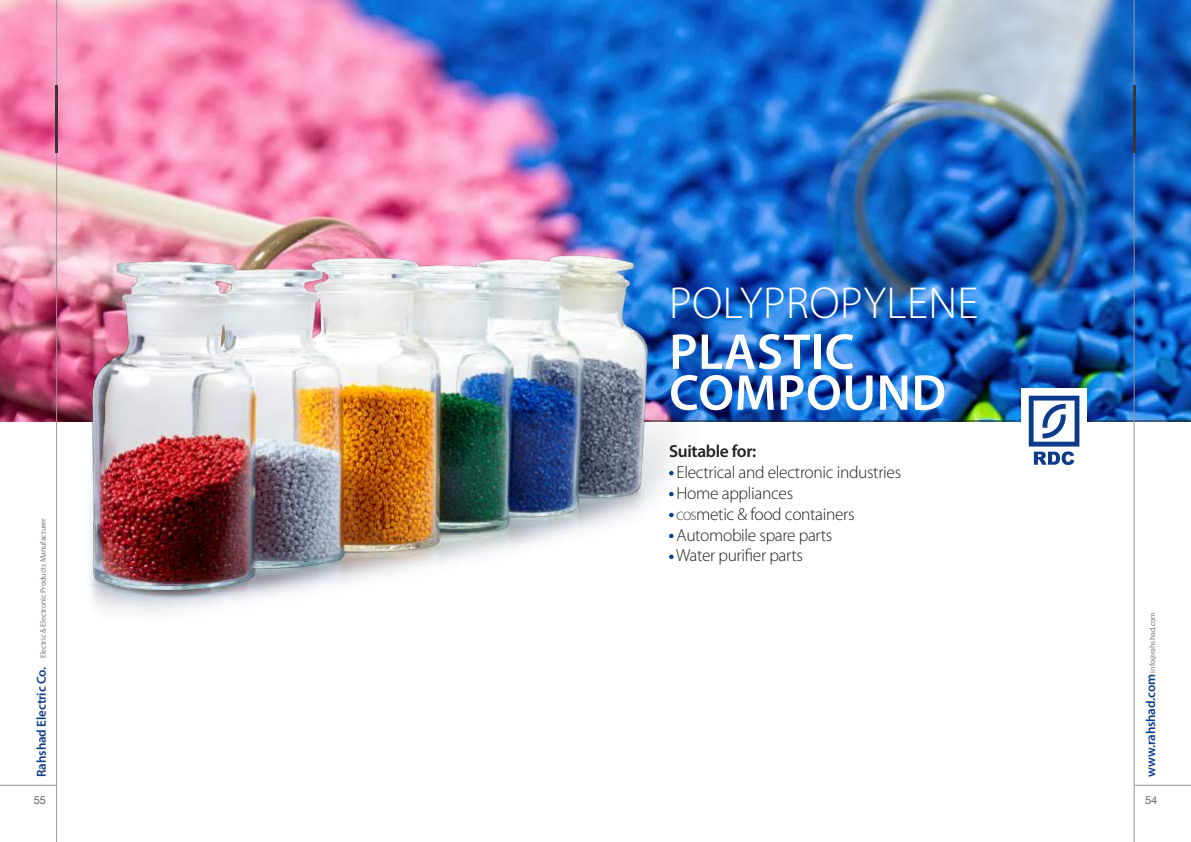
<style>
.page{position:relative;width:1191px;height:842px;background:#fff}
.page>*{position:absolute;margin:0;border:0;box-sizing:border-box;transform-origin:0 0}
.t1{font:600 50.8px/40.9px "Myriad Pro";letter-spacing:.01em;color:#fff}
.t2{font:300 45px "Myriad Pro";letter-spacing:.01em;color:#fff}
.t3{font:300 17.4px "Myriad Pro";letter-spacing:-.02em;color:#241f1f}
.t4{font:600 17.4px "Myriad Pro";letter-spacing:-.02em;color:#241f1f}
.t5{font:600 13px "Myriad Pro";letter-spacing:-.01em;color:#0c3b8a}
.t6{font:11px "Helvetica Neue";color:#656365}
.t7{font:8px "Myriad Pro";letter-spacing:-.01em;color:#7d7c7e}
.s1{color:#0c3b8a}
.s2{font-size:12.2px}
</style>
<div class="page">
<img style="left:0;top:0;width:1191px;height:421px">
<div style="left:1021px;top:389px;width:66px;height:65px;background:#fff"></div>
<hr style="left:542px;top:421px;width:474px;height:1px;background:#241f1f">
<hr style="left:1087px;top:421px;width:104px;height:1px;background:#241f1f">
<svg style="left:1028px;top:396px;width:51px;height:69px"></svg>
<img style="left:84px;top:210px;width:614px;height:404px">
<svg style="left:669px;top:471px;width:4px;height:4px"></svg>
<svg style="left:669px;top:492px;width:4px;height:4px"></svg>
<svg style="left:669px;top:513px;width:4px;height:4px"></svg>
<svg style="left:669px;top:534px;width:4px;height:4px"></svg>
<svg style="left:669px;top:555px;width:4px;height:4px"></svg>
<hr style="left:56px;top:0;width:1px;height:842px;background:#969698">
<hr style="left:1133px;top:0;width:1px;height:842px;background:#969698">
<hr style="left:0;top:785px;width:57px;height:1px;background:#969698">
<hr style="left:1134px;top:785px;width:57px;height:1px;background:#969698">
<hr style="left:55px;top:85px;width:3px;height:67px;background:#393535">
<hr style="left:1133px;top:85px;width:2px;height:67px;background:#393535">
<p class="t7" style="left:38px;top:658px;width:142px;rotate:-90deg">Electric &amp; Electronic Products Manufacturer</p>
<p class="t5" style="left:33px;top:777px;width:112px;rotate:-90deg">Rahshad Electric Co.</p>
<p class="t6" style="left:34px;top:793px;width:14px">55</p>
<h2 class="t2" style="left:669px;top:276px;width:311px">POLYPROPYLENE</h2>
<h1 class="t1" style="left:669px;top:330px;width:278px">PLASTIC<br>COMPOUND</h1>
<p class="t4" style="left:669px;top:440px;width:89px">Suitable for:</p>
<p class="t3" style="left:669px;top:461px;width:233px"><span class="s1">•</span> Electrical and electronic industries</p>
<p class="t3" style="left:669px;top:482px;width:125px"><span class="s1">•</span> Home appliances</p>
<p class="t3" style="left:669px;top:503px;width:187px"><span class="s1">•</span> <span class="s2">COS</span>metic &amp; food containers</p>
<p class="t3" style="left:669px;top:524px;width:165px"><span class="s1">•</span> Automobile spare parts</p>
<p class="t3" style="left:669px;top:545px;width:135px"><span class="s1">•</span> Water purifier parts</p>
<p class="t7" style="left:1147px;top:672px;width:62px;rotate:-90deg">info@rahshad.com</p>
<p class="t5" style="left:1142px;top:777px;width:104px;rotate:-90deg">www.rahshad.com</p>
<p class="t6" style="left:1145px;top:793px;width:14px">54</p>
</div>
